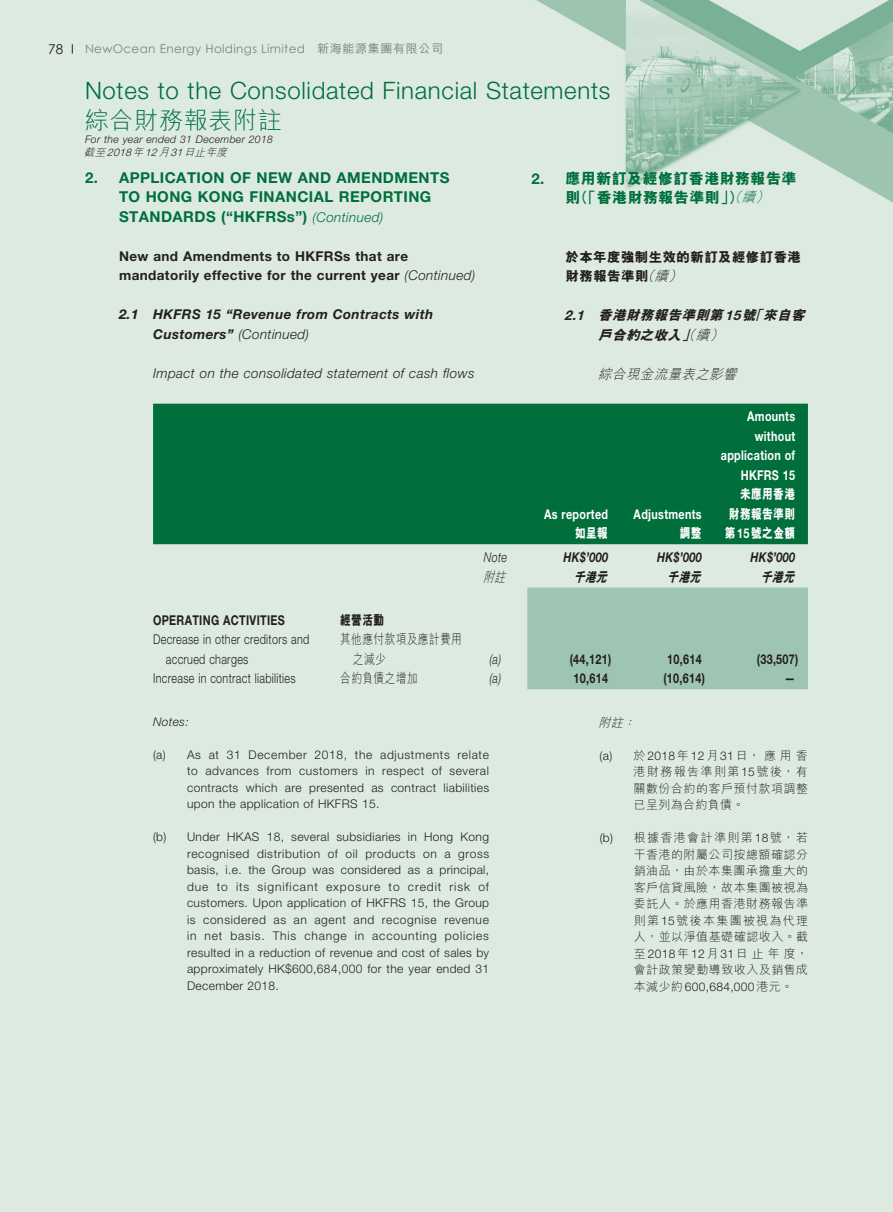
<style>
.page{position:relative;width:893px;height:1212px;background:#dceae2}
.page>*{position:absolute;margin:0;border:0;box-sizing:border-box;transform-origin:0 0}
.t1{font:300 24px "Helvetica Neue";letter-spacing:.03em;color:#006f3c}
.t2{font:300 24px "M Hei HK";letter-spacing:.03em;color:#006f3c}
.t3{font:700 15px/19.5px "Helvetica Neue";letter-spacing:.03em;color:#006f3c}
.t4{font:800 15px/19.5px "M Hei HK";letter-spacing:.03em;color:#006f3c}
.t5{font:700 13.5px/19.5px "Helvetica Neue";letter-spacing:.03em;color:#231f20}
.t6{font:300 13.5px/19.5px "Helvetica Neue";letter-spacing:.03em;color:#231f20;scale:.8 1}
.t7{font:italic 700 13.5px/19.5px "Helvetica Neue";letter-spacing:.03em;color:#231f20}
.t8{font:700 13.5px "Helvetica Neue";letter-spacing:.03em;color:#231f20;scale:.8 1}
.t9{font:700 13.5px/19.5px "Helvetica Neue";letter-spacing:.03em;color:#fff;text-align:right;scale:.8 1}
.t10{font:italic 300 13.5px "Helvetica Neue";letter-spacing:.03em;color:#231f20}
.t11{font:italic 800 13.5px/19.5px "M Hei HK";color:#231f20}
.t12{font:800 13.5px/19.5px "M Hei HK";letter-spacing:.03em;color:#231f20}
.t13{font:800 13.5px/19.5px "M Hei HK";letter-spacing:.03em;color:#fff;text-align:right;scale:.8 1}
.t14{font:italic 700 13.5px "Helvetica Neue";letter-spacing:.03em;color:#231f20;scale:.8 1}
.t15{font:300 13.5px/19.5px "M Hei HK";letter-spacing:.03em;color:#231f20;scale:.8 1}
.t16{font:italic 300 13.5px "Helvetica Neue";letter-spacing:.03em;color:#231f20;scale:.8 1}
.t17{font:italic 300 13.5px "M Hei HK";color:#231f20}
.t18{font:italic 800 13.5px "M Hei HK";color:#231f20;scale:.8 1}
.t19{font:800 13.5px "M Hei HK";letter-spacing:.03em;color:#231f20;scale:.8 1}
.t20{font:13.5px "Century Gothic";color:#231f20}
.t21{font:italic 300 13.5px "M Hei HK";color:#231f20;scale:.8 1}
.t22{font:300 12px/16.5px "Helvetica Neue";letter-spacing:.03em;color:#231f20;text-align:justify}
.t23{font:300 12px/16.5px "M Hei HK";letter-spacing:.04em;color:#231f20;text-align:justify}
.t24{font:12px "Century Gothic";letter-spacing:.03em;color:#808285}
.t25{font:italic 300 12px "Helvetica Neue";letter-spacing:.03em;color:#231f20}
.t26{font:italic 300 12px "M Hei HK";color:#231f20}
.t27{font:italic 300 10.5px "Helvetica Neue";letter-spacing:.03em;color:#231f20}
.t28{font:italic 300 10.5px "M Hei HK";color:#231f20}
.s1{font-family:"M Hei HK";font-weight:500}
.s2{font-family:"Helvetica Neue"}
.s3{font-weight:300;font-style:italic;font-size:13.5px}
.s4{font-weight:300;font-style:italic}
.s5{font-weight:300}
.s6{font-family:"Helvetica Neue";font-weight:700}
.s7{font-family:"M Hei HK"}
</style>
<div class="page">
<div style="left:153px;top:404px;width:655px;height:140px;background:#006f3c"></div>
<div style="left:527px;top:587px;width:281px;height:102px;background:#9ec5b1"></div>
<p class="t20" style="left:48px;top:40px;width:17px">78</p>
<p class="t24" style="left:85px;top:40px;width:359px">NewOcean Energy Holdings Limited <span class="s1">新海能源集團有限公司</span></p>
<h1 class="t1" style="left:85px;top:76px;width:527px">Notes to the Consolidated Financial Statements</h1>
<h1 class="t2" style="left:85px;top:104px;width:198px">綜合財務報表附註</h1>
<p class="t27" style="left:85px;top:133px;width:190px">For the year ended 31 December 2018</p>
<p class="t28" style="left:84px;top:145px;width:148px">截至<span class="s2">2018</span>年<span class="s2">12</span>月<span class="s2">31</span>日止年度</p>
<p class="t3" style="left:119px;top:168px;width:332px;text-indent:-34px">2. APPLICATION OF NEW AND AMENDMENTS<br>TO HONG KONG FINANCIAL REPORTING<br>STANDARDS (“HKFRSs”) <span class="s3">(Continued)</span></p>
<p class="t5" style="left:119px;top:246px;width:358px">New and Amendments to HKFRSs that are mandatorily effective for the current year <span class="s4">(Continued)</span></p>
<p class="t7" style="left:153px;top:305px;width:282px;text-indent:-34px">2.1 HKFRS 15 “Revenue from Contracts with<br>Customers” <span class="s5">(Continued)</span></p>
<p class="t10" style="left:153px;top:365px;width:323px">Impact on the consolidated statement of cash flows</p>
<p class="t4" style="left:566px;top:168px;width:232px;text-indent:-34px"><span class="s6">2.</span> 應用新訂及經修訂香港財務報告準則（「香港財務報告準則」<span class="s3">（</span>）<span class="s3">續）</span></p>
<p class="t12" style="left:566px;top:247px;width:237px">於本年度強制生效的新訂及經修訂香港財務報告準則<span class="s4">（續）</span></p>
<p class="t11" style="left:598px;top:305px;width:213px;text-indent:-34px"><span class="s6">2.1</span> 香港財務報告準則第<span class="s6">15</span> 號「來自客戶合約之收入」<span class="s5">（續）</span></p>
<p class="t17" style="left:598px;top:364px;width:145px">綜合現金流量表之影響</p>
<p class="t8" style="left:153px;top:611px;width:166px">OPERATING ACTIVITIES</p>
<p class="t19" style="left:340px;top:611px;width:57px">經營活動</p>
<p class="t6" style="left:166px;top:629px;width:181px;text-indent:-13px">Decrease in other creditors and accrued charges</p>
<p class="t15" style="left:353px;top:629px;width:138px;text-indent:-13px">其他應付款項及應計費用之減少</p>
<p class="t9" style="left:544px;top:504px;width:81px">As reported</p>
<p class="t13" style="left:575px;top:524px;width:43px">如呈報</p>
<p class="t9" style="left:634px;top:504px;width:87px">Adjustments</p>
<p class="t13" style="left:680px;top:524px;width:29px">調整</p>
<p class="t9" style="left:721px;top:406px;width:94px">Amounts without application of<br>HKFRS 15</p>
<p class="t13" style="left:725px;top:485px;width:90px">未應用香港<br>財務報告準則第<span class="s6">15</span>號之金額</p>
<p class="t16" style="left:484px;top:549px;width:31px">Note</p>
<p class="t14" style="left:563px;top:549px;width:57px">HK$’000</p>
<p class="t14" style="left:657px;top:549px;width:57px">HK$’000</p>
<p class="t14" style="left:751px;top:549px;width:57px">HK$’000</p>
<p class="t21" style="left:483px;top:567px;width:35px">附註</p>
<p class="t18" style="left:574px;top:567px;width:49px">千港元</p>
<p class="t18" style="left:667px;top:567px;width:49px">千港元</p>
<p class="t18" style="left:761px;top:567px;width:49px">千港元</p>
<p class="t16" style="left:489px;top:651px;width:16px">(a)</p>
<p class="t8" style="left:570px;top:650px;width:53px">(44,121)</p>
<p class="t8" style="left:667px;top:650px;width:45px">10,614</p>
<p class="t8" style="left:757px;top:650px;width:53px">(33,507)</p>
<p class="t6" style="left:153px;top:668px;width:180px">Increase in contract liabilities</p>
<p class="t15" style="left:340px;top:668px;width:98px">合約負債之增加</p>
<p class="t16" style="left:490px;top:670px;width:16px">(a)</p>
<p class="t8" style="left:574px;top:670px;width:45px">10,614</p>
<p class="t8" style="left:663px;top:670px;width:53px">(10,614)</p>
<p class="t8" style="left:784px;top:670px;width:15px">—</p>
<p class="t25" style="left:153px;top:714px;width:37px">Notes:</p>
<p class="t22" style="left:187px;top:746px;width:304px;text-indent:-34px">(a) As at 31 December 2018, the adjustments relate to advances from customers in respect of several contracts which are presented as contract liabilities upon the application of HKFRS 15.</p>
<p class="t22" style="left:187px;top:828px;width:304px;text-indent:-34px">(b) Under HKAS 18, several subsidiaries in Hong Kong recognised distribution of oil products on a gross basis, i.e. the Group was considered as a principal, due to its significant exposure to credit risk of customers. Upon application of HKFRS 15, the Group is considered as an agent and recognise revenue in net basis. This change in accounting policies resulted in a reduction of revenue and cost of sales by approximately HK$600,684,000 for the year ended 31<br>December 2018.</p>
<p class="t26" style="left:598px;top:714px;width:42px">附註：</p>
<p class="t22" style="left:600px;top:747px;width:210px">(a) <span class="s7">於</span>2018<span class="s7">年</span>12<span class="s7">月</span>31<span class="s7">日，應用香</span></p>
<p class="t23" style="left:634px;top:763px;width:176px">港財務報告準則第<span class="s2">15</span>號後，有關數份合約的客戶預付款項調整已呈列為合約負債。</p>
<p class="t23" style="left:634px;top:829px;width:176px;text-indent:-34px"><span class="s2">(b)</span> 根據香港會計準則第<span class="s2">18</span>號，若干香港的附屬公司按總額確認分銷油品，由於本集團承擔重大的客戶信貸風險，故本集團被視為委託人。於應用香港財務報告準則第<span class="s2">15</span>號後本集團被視為代理人，並以淨值基礎確認收入。截至<span class="s2">2018</span>年<span class="s2">12</span>月<span class="s2">31</span>日止年度，會計政策變動導致收入及銷售成</p>
<p class="t22" style="left:634px;top:978px;width:161px"><span class="s7">本減少約</span>600,684,000<span class="s7">港元。</span></p>
</div>
